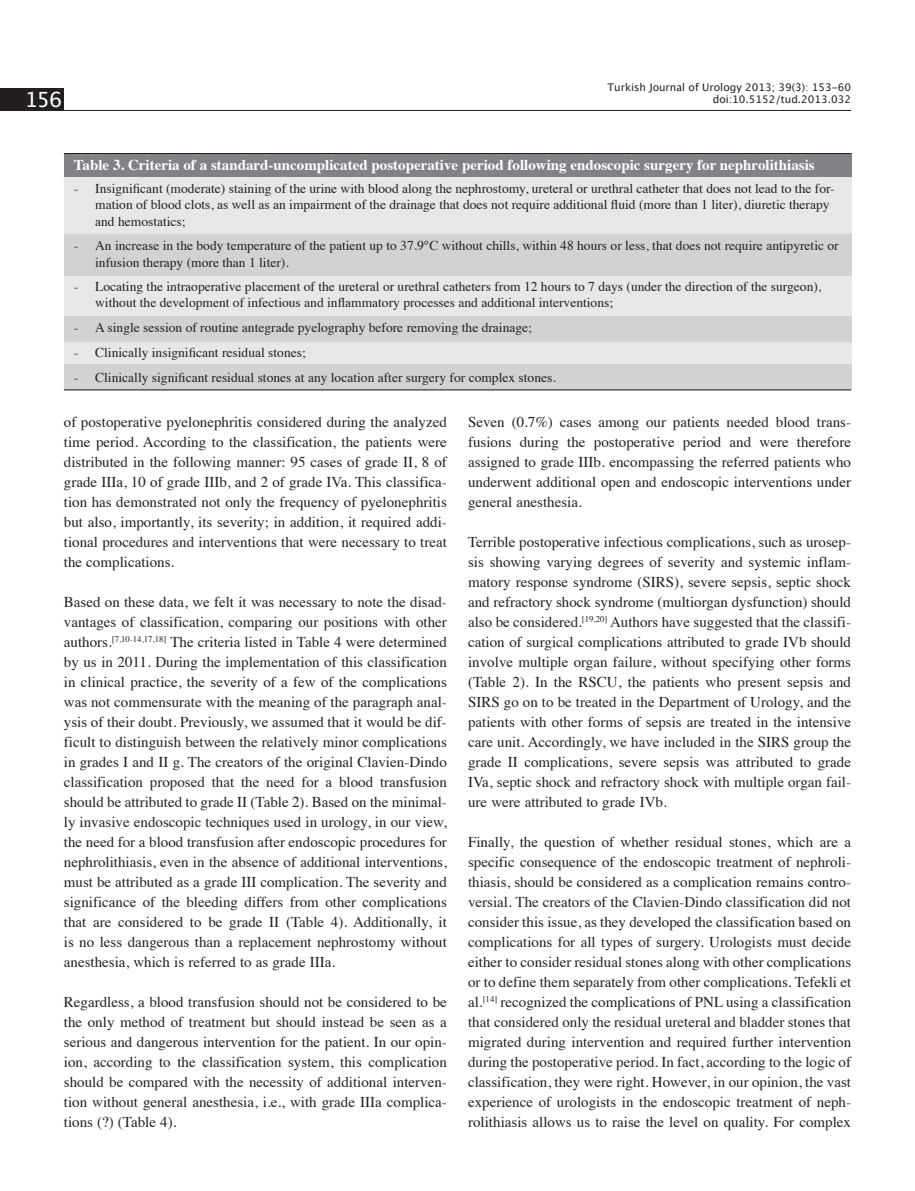
<style>
.page{position:relative;width:915px;height:1191px;background:#fff}
.page>*{position:absolute;margin:0;border:0;box-sizing:border-box;transform-origin:0 0}
.zz_Uroloji_running{font:21px "Lucida Grande";color:#fff}
.t1{font:15px/20px "Times";color:#231f20;text-align:justify}
.t2{font:700 15px "Times";color:#fff}
.t3{font:13.5px/16.2px "Times";color:#231f20}
.t4{font:10.5px "Lucida Grande";color:#231f20}
</style>
<div class="page">
<div style="left:64px;top:177px;width:786px;height:213px;background:#e6e7e9"></div>
<div style="left:64px;top:153px;width:786px;height:24px;background:#808285"></div>
<div style="left:64px;top:234px;width:786px;height:41px;background:#d1d2d4"></div>
<div style="left:64px;top:316px;width:786px;height:26px;background:#d1d2d4"></div>
<div style="left:64px;top:364px;width:786px;height:25px;background:#d1d2d4"></div>
<hr style="left:64px;top:389px;width:786px;height:1px;background:#231f20">
<hr style="left:64px;top:153px;width:786px;height:1px;background:#231f20">
<hr style="left:64px;top:110px;width:786px;height:1px;background:#231f20">
<div style="left:0;top:88px;width:64px;height:23px;background:#231f20"></div>
<p class="zz_Uroloji_running" style="left:25px;top:88px;width:39px">156</p>
<p class="t4" style="left:607px;top:81px;width:245px">Turkish Journal of Urology 2013; 39(3): 153-60</p>
<p class="t4" style="left:712px;top:94px;width:140px">doi:10.5152/tud.2013.032</p>
<p class="t2" style="left:74px;top:151px;width:742px">Table 3. Criteria of a standard-uncomplicated postoperative period following endoscopic surgery for nephrolithiasis</p>
<p class="t3" style="left:95px;top:179px;width:740px;text-indent:-21px">- Insignificant (moderate) staining of the urine with blood along the nephrostomy, ureteral or urethral catheter that does not lead to the for&shy;mation of blood clots, as well as an impairment of the drainage that does not require additional fluid (more than 1 liter), diuretic therapy and hemostatics;</p>
<p class="t3" style="left:95px;top:236px;width:744px;text-indent:-21px">- An increase in the body temperature of the patient up to 37.9°C without chills, within 48 hours or less, that does not require antipyretic or infusion therapy (more than 1 liter).</p>
<p class="t3" style="left:95px;top:277px;width:727px;text-indent:-21px">- Locating the intraoperative placement of the ureteral or urethral catheters from 12 hours to 7 days (under the direction of the surgeon), without the development of infectious and inflammatory processes and additional interventions;</p>
<p class="t3" style="left:74px;top:318px;width:459px">- A single session of routine antegrade pyelography before removing the drainage;</p>
<p class="t3" style="left:74px;top:343px;width:233px">- Clinically insignificant residual stones;</p>
<p class="t3" style="left:74px;top:368px;width:483px">- Clinically significant residual stones at any location after surgery for complex stones.</p>
<p class="t1" style="left:64px;top:411px;width:384px">of postoperative pyelonephritis considered during the analyzed time period. According to the classification, the patients were distributed in the following manner: 95 cases of grade II, 8 of grade IIIa, 10 of grade IIIb, and 2 of grade IVa. This classifica&shy;tion has demonstrated not only the frequency of pyelonephritis but also, importantly, its severity; in addition, it required addi&shy;tional procedures and interventions that were necessary to treat the complications.</p>
<p class="t1" style="left:64px;top:591px;width:384px">Based on these data, we felt it was necessary to note the disad&shy;vantages of classification, comparing our positions with other authors.<sup>[7,10-14,17,18]</sup> The criteria listed in Table 4 were determined by us in 2011. During the implementation of this classification in clinical practice, the severity of a few of the complications was not commensurate with the meaning of the paragraph anal&shy;ysis of their doubt. Previously, we assumed that it would be dif&shy;ficult to distinguish between the relatively minor complications in grades I and II g. The creators of the original Clavien-Dindo classification proposed that the need for a blood transfusion should be attributed to grade II (Table 2). Based on the minimal&shy;ly invasive endoscopic techniques used in urology, in our view, the need for a blood transfusion after endoscopic procedures for nephrolithiasis, even in the absence of additional interventions, must be attributed as a grade III complication. The severity and significance of the bleeding differs from other complications that are considered to be grade II (Table 4). Additionally, it is no less dangerous than a replacement nephrostomy without anesthesia, which is referred to as grade IIIa.</p>
<p class="t1" style="left:64px;top:990px;width:384px">Regardless, a blood transfusion should not be considered to be the only method of treatment but should instead be seen as a serious and dangerous intervention for the patient. In our opin&shy;ion, according to the classification system, this complication should be compared with the necessity of additional interven&shy;tion without general anesthesia, i.e., with grade IIIa complica&shy;tions (?) (Table 4).</p>
<p class="t1" style="left:468px;top:411px;width:384px">Seven (0.7%) cases among our patients needed blood trans&shy;fusions during the postoperative period and were therefore assigned to grade IIIb. encompassing the referred patients who underwent additional open and endoscopic interventions under general anesthesia.</p>
<p class="t1" style="left:468px;top:531px;width:384px">Terrible postoperative infectious complications, such as urosep&shy;sis showing varying degrees of severity and systemic inflam&shy;matory response syndrome (SIRS), severe sepsis, septic shock and refractory shock syndrome (multiorgan dysfunction) should also be considered.<sup>[19,20]</sup> Authors have suggested that the classifi&shy;cation of surgical complications attributed to grade IVb should involve multiple organ failure, without specifying other forms (Table 2). In the RSCU, the patients who present sepsis and SIRS go on to be treated in the Department of Urology, and the patients with other forms of sepsis are treated in the intensive care unit. Accordingly, we have included in the SIRS group the grade II complications, severe sepsis was attributed to grade IVa, septic shock and refractory shock with multiple organ fail&shy;ure were attributed to grade IVb.</p>
<p class="t1" style="left:468px;top:831px;width:384px">Finally, the question of whether residual stones, which are a specific consequence of the endoscopic treatment of nephroli&shy;thiasis, should be considered as a complication remains contro&shy;versial. The creators of the Clavien-Dindo classification did not consider this issue, as they developed the classification based on complications for all types of surgery. Urologists must decide either to consider residual stones along with other complications or to define them separately from other complications. Tefekli et al.<sup>[14]</sup> recognized the complications of PNL using a classification that considered only the residual ureteral and bladder stones that migrated during intervention and required further intervention during the postoperative period. In fact, according to the logic of classification, they were right. However, in our opinion, the vast experience of urologists in the endoscopic treatment of neph&shy;rolithiasis allows us to raise the level on quality. For complex</p>
</div>
